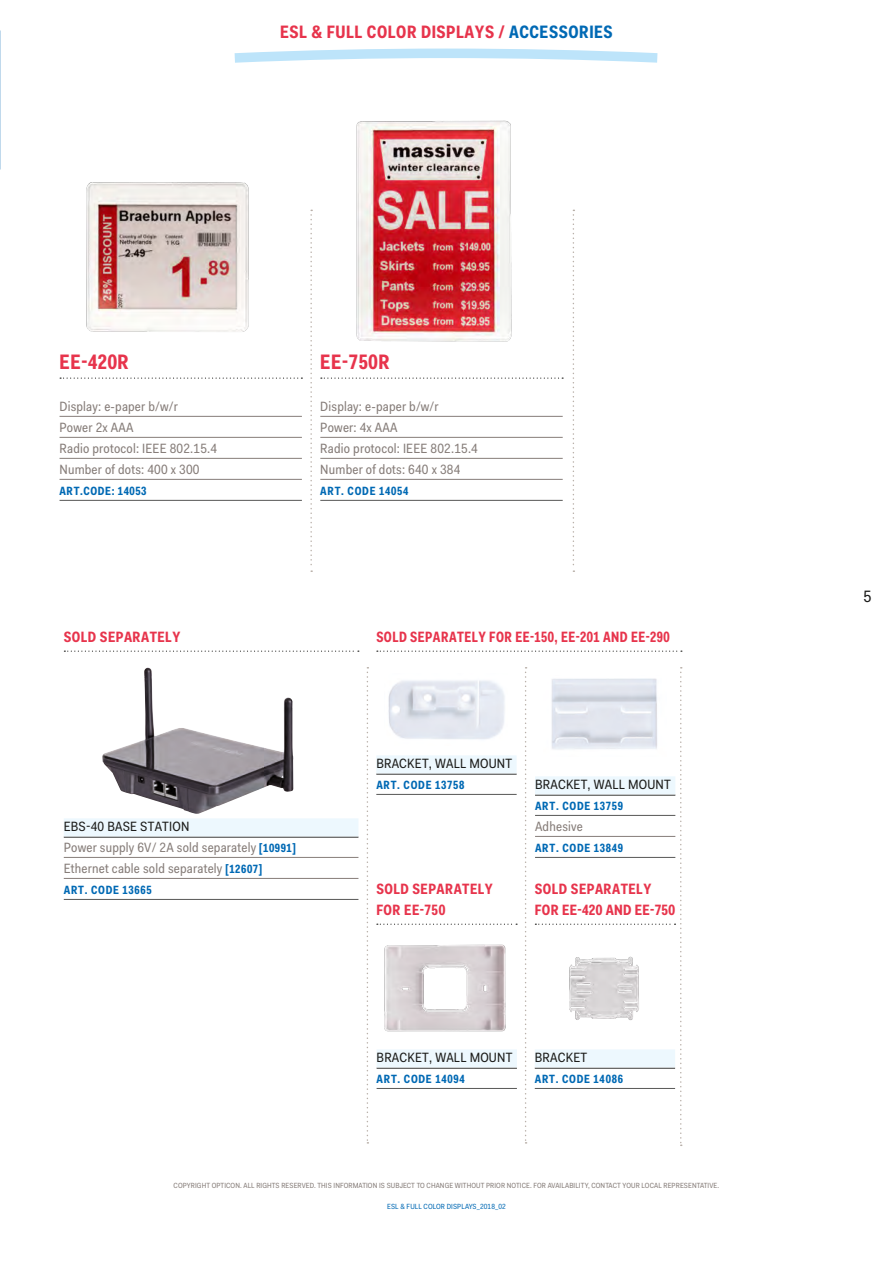
<style>
.page{position:relative;width:893px;height:1263px;background:#fff}
.page>*{position:absolute;margin:0;border:0;box-sizing:border-box;transform-origin:0 0}
.HIGHLIGHTS_KOPJE{font:700 21px "Fakt Con Pro";letter-spacing:.03em;color:#e7344c}
.Normaal{font:700 18px "Fakt Con Pro";letter-spacing:.03em;color:#e7344c}
.Tussenkop{font:16.5px "Fakt Sm Con Pro";color:#1d1d1b}
.HIGHLIGHTS_KOPJE-2{font:700 15px/21px "Fakt Con Pro";letter-spacing:.03em;color:#e7344c}
.HIGHLIGHTS_KOPJE-3{font:700 15px "Fakt Con Pro";letter-spacing:.03em;color:#e7344c;scale:.94 1}
.Platte_tekst__lijn{font:13.5px "Fakt Sm Con Pro";letter-spacing:.015em;color:#867d79}
.SPECS_KOPJE{font:13.5px "Fakt Sm Con Pro";letter-spacing:.015em;color:#1d1d1b}
.Art_code{font:700 12px "Fakt Con Pro";letter-spacing:.06em;color:#0069b4}
.Credits{font:7.5px "Fakt Sm Con Pro";letter-spacing:.015em;color:#867d79}
.Credits-2{font:7.5px "Fakt Sm Con Pro";letter-spacing:.015em;color:#0069b4}
.s1{color:#0069b4}
.s2{font-family:"Fakt Con Pro";font-weight:700;font-size:12px;color:#0069b4}
</style>
<div class="page">
<svg style="left:234px;top:48px;width:424px;height:15px"></svg>
<svg style="left:0;top:30px;width:1px;height:51px"></svg>
<img style="left:356px;top:120px;width:156px;height:222px">
<svg style="left:310px;top:210px;width:2px;height:362px"></svg>
<svg style="left:573px;top:210px;width:1px;height:362px"></svg>
<hr style="left:60px;top:416px;width:242px;height:1px;background:#867d79">
<hr style="left:60px;top:437px;width:242px;height:1px;background:#867d79">
<hr style="left:60px;top:458px;width:242px;height:1px;background:#867d79">
<hr style="left:60px;top:479px;width:242px;height:1px;background:#867d79">
<hr style="left:60px;top:500px;width:242px;height:1px;background:#575756">
<svg style="left:60px;top:378px;width:242px;height:1px"></svg>
<img style="left:102px;top:668px;width:191px;height:146px">
<svg style="left:64px;top:651px;width:295px;height:1px"></svg>
<hr style="left:64px;top:837px;width:294px;height:1px;background:#1d1d1b">
<div style="left:64px;top:818px;width:294px;height:18px;background:#edf8fe"></div>
<hr style="left:64px;top:857px;width:294px;height:1px;background:#867d79">
<hr style="left:64px;top:878px;width:294px;height:1px;background:#867d79">
<hr style="left:64px;top:899px;width:294px;height:1px;background:#575756">
<svg style="left:367px;top:667px;width:1px;height:476px"></svg>
<svg style="left:525px;top:667px;width:2px;height:476px"></svg>
<hr style="left:376px;top:774px;width:141px;height:1px;background:#1d1d1b">
<div style="left:376px;top:755px;width:141px;height:18px;background:#edf8fe"></div>
<hr style="left:376px;top:794px;width:141px;height:1px;background:#575756">
<hr style="left:377px;top:1068px;width:140px;height:1px;background:#1d1d1b">
<div style="left:377px;top:1049px;width:140px;height:18px;background:#edf8fe"></div>
<hr style="left:377px;top:1088px;width:140px;height:1px;background:#575756">
<svg style="left:377px;top:651px;width:305px;height:1px"></svg>
<img style="left:388px;top:680px;width:117px;height:60px">
<hr style="left:320px;top:416px;width:243px;height:1px;background:#867d79">
<hr style="left:320px;top:437px;width:243px;height:1px;background:#867d79">
<hr style="left:320px;top:458px;width:243px;height:1px;background:#867d79">
<hr style="left:320px;top:479px;width:243px;height:1px;background:#867d79">
<hr style="left:320px;top:500px;width:243px;height:1px;background:#575756">
<svg style="left:321px;top:378px;width:242px;height:1px"></svg>
<img style="left:86px;top:182px;width:163px;height:150px">
<svg style="left:377px;top:924px;width:140px;height:1px"></svg>
<img style="left:384px;top:944px;width:122px;height:88px">
<svg style="left:535px;top:667px;width:147px;height:479px"></svg>
<hr style="left:535px;top:1068px;width:140px;height:1px;background:#1d1d1b">
<div style="left:535px;top:1049px;width:140px;height:18px;background:#edf8fe"></div>
<hr style="left:535px;top:1088px;width:140px;height:1px;background:#575756">
<img style="left:559px;top:948px;width:92px;height:78px">
<p class="Normaal" style="left:280px;top:20px;width:334px">ESL &amp; FULL COLOR DISPLAYS / <span class="s1">ACCESSORIES</span></p>
<p class="HIGHLIGHTS_KOPJE" style="left:60px;top:348px;width:71px">EE-420R</p>
<p class="HIGHLIGHTS_KOPJE" style="left:320px;top:348px;width:71px">EE-750R</p>
<p class="Platte_tekst__lijn" style="left:60px;top:397px;width:120px">Display: e-paper b/w/r</p>
<p class="Platte_tekst__lijn" style="left:60px;top:418px;width:75px">Power 2x AAA</p>
<p class="Platte_tekst__lijn" style="left:60px;top:439px;width:159px">Radio protocol: IEEE 802.15.4</p>
<p class="Platte_tekst__lijn" style="left:60px;top:460px;width:141px">Number of dots: 400 x 300</p>
<p class="Art_code" style="left:60px;top:483px;width:89px">ART.CODE: 14053</p>
<p class="Platte_tekst__lijn" style="left:320px;top:397px;width:120px">Display: e-paper b/w/r</p>
<p class="Platte_tekst__lijn" style="left:320px;top:418px;width:79px">Power: 4x AAA</p>
<p class="Platte_tekst__lijn" style="left:320px;top:439px;width:159px">Radio protocol: IEEE 802.15.4</p>
<p class="Platte_tekst__lijn" style="left:320px;top:460px;width:141px">Number of dots: 640 x 384</p>
<p class="Art_code" style="left:320px;top:483px;width:90px">ART. CODE 14054</p>
<p class="HIGHLIGHTS_KOPJE-2" style="left:64px;top:626px;width:118px">SOLD SEPARATELY</p>
<p class="HIGHLIGHTS_KOPJE-3" style="left:376px;top:627px;width:313px">SOLD SEPARATELY FOR EE-150, EE-201 AND EE-290</p>
<p class="SPECS_KOPJE" style="left:64px;top:817px;width:127px">EBS-40 BASE STATION</p>
<p class="Platte_tekst__lijn" style="left:64px;top:838px;width:234px">Power supply 6V/ 2A sold separately <span class="s2">[10991]</span></p>
<p class="Platte_tekst__lijn" style="left:64px;top:859px;width:200px">Ethernet cable sold separately <span class="s2">[12607]</span></p>
<p class="Art_code" style="left:64px;top:882px;width:90px">ART. CODE 13665</p>
<p class="SPECS_KOPJE" style="left:376px;top:754px;width:137px">BRACKET, WALL MOUNT</p>
<p class="Art_code" style="left:376px;top:777px;width:90px">ART. CODE 13758</p>
<p class="SPECS_KOPJE" style="left:535px;top:775px;width:137px">BRACKET, WALL MOUNT</p>
<p class="Art_code" style="left:535px;top:798px;width:90px">ART. CODE 13759</p>
<p class="Platte_tekst__lijn" style="left:535px;top:817px;width:49px">Adhesive</p>
<p class="Art_code" style="left:535px;top:840px;width:90px">ART. CODE 13849</p>
<p class="HIGHLIGHTS_KOPJE-2" style="left:376px;top:878px;width:118px">SOLD SEPARATELY<br>FOR EE-750</p>
<p class="HIGHLIGHTS_KOPJE-2" style="left:535px;top:878px;width:142px">SOLD SEPARATELY<br>FOR EE-420 AND EE-750</p>
<p class="SPECS_KOPJE" style="left:377px;top:1048px;width:137px">BRACKET, WALL MOUNT</p>
<p class="Art_code" style="left:377px;top:1071px;width:90px">ART. CODE 14094</p>
<p class="SPECS_KOPJE" style="left:535px;top:1048px;width:54px">BRACKET</p>
<p class="Art_code" style="left:535px;top:1071px;width:90px">ART. CODE 14086</p>
<p class="Credits" style="left:174px;top:1180px;width:547px">COPYRIGHT OPTICON. ALL RIGHTS RESERVED. THIS INFORMATION IS SUBJECT TO CHANGE WITHOUT PRIOR NOTICE. FOR AVAILABILITY, CONTACT YOUR LOCAL REPRESENTATIVE.</p>
<p class="Credits-2" style="left:387px;top:1201px;width:120px">ESL &amp; FULL COLOR DISPLAYS_2018_02</p>
<p class="Tussenkop" style="left:863px;top:585px;width:10px">5</p>
</div>
